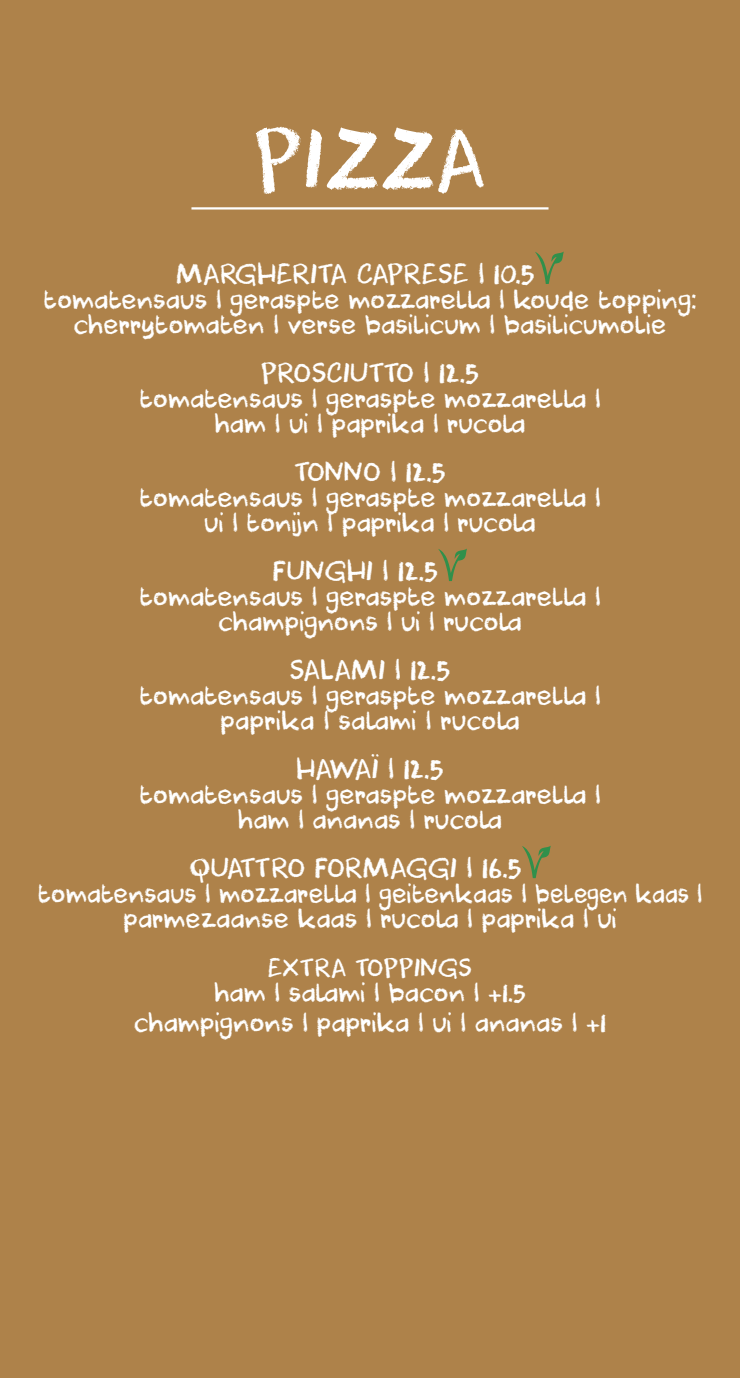
<style>
.page{position:relative;width:740px;height:1378px;background:#ae824a}
.page>*{position:absolute;margin:0;border:0;box-sizing:border-box;transform-origin:0 0}
.t1{font:81px "DK Cool Crayon";color:#fff}
.t2{font:27px "DK Cool Crayon";color:#fff}
.t3{font:24.75px/24.8px "DK Cool Crayon";color:#fff;text-align:center}
</style>
<div class="page">
<svg style="left:535px;top:251px;width:29px;height:33px"></svg>
<svg style="left:438px;top:548px;width:29px;height:33px"></svg>
<svg style="left:522px;top:845px;width:29px;height:33px"></svg>
<hr style="left:191px;top:207px;width:357px;height:2px;background:#fff">
<p class="t1" style="left:253px;top:109px;width:235px">PIZZA</p>
<p class="t2" style="left:176px;top:257px;width:360px">MARGHERITA CAPRESE | 10.5</p>
<p class="t3" style="left:44px;top:288px;width:654px">tomatensaus | geraspte mozzarella | koude topping: cherrytomaten | verse basilicum | basilicumolie</p>
<p class="t2" style="left:261px;top:356px;width:220px">PROSCIUTTO | 12.5</p>
<p class="t3" style="left:139px;top:387px;width:463px">tomatensaus | geraspte mozzarella |</p>
<p class="t3" style="left:214px;top:412px;width:313px">ham | ui | paprika | rucola</p>
<p class="t2" style="left:294px;top:455px;width:153px">TONNO | 12.5</p>
<p class="t3" style="left:139px;top:486px;width:463px">tomatensaus | geraspte mozzarella |</p>
<p class="t3" style="left:204px;top:511px;width:333px">ui | tonijn | paprika | rucola</p>
<p class="t2" style="left:273px;top:554px;width:167px">FUNGHI | 12.5</p>
<p class="t3" style="left:139px;top:585px;width:463px">tomatensaus | geraspte mozzarella |</p>
<p class="t3" style="left:218px;top:610px;width:305px">champignons | ui | rucola</p>
<p class="t2" style="left:290px;top:653px;width:162px">SALAMI | 12.5</p>
<p class="t3" style="left:139px;top:684px;width:463px">tomatensaus | geraspte mozzarella |</p>
<p class="t3" style="left:220px;top:709px;width:301px">paprika | salami | rucola</p>
<p class="t2" style="left:296px;top:752px;width:149px">HAWAÏ | 12.5</p>
<p class="t3" style="left:139px;top:783px;width:463px">tomatensaus | geraspte mozzarella |</p>
<p class="t3" style="left:238px;top:808px;width:266px">ham | ananas | rucola</p>
<p class="t2" style="left:189px;top:851px;width:334px">QUATTRO FORMAGGI | 16.5</p>
<p class="t3" style="left:38px;top:882px;width:666px">tomatensaus | mozzarella | geitenkaas | belegen kaas | parmezaanse kaas | rucola | paprika | ui</p>
<p class="t3" style="left:214px;top:956px;width:313px">EXTRA TOPPINGS<br>ham | salami | bacon | +1.5</p>
<p class="t3" style="left:134px;top:1011px;width:474px">champignons | paprika | ui | ananas | +1</p>
</div>
